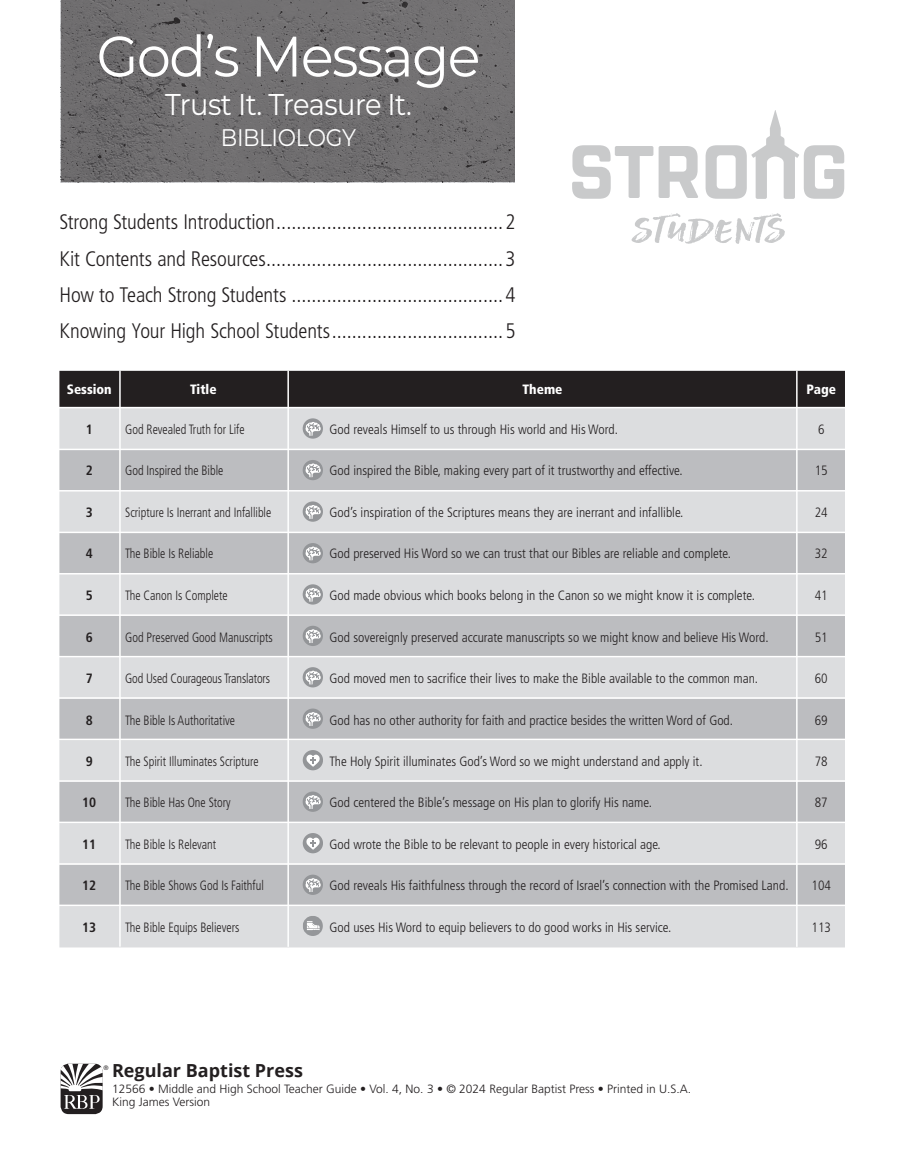
<style>
.page{position:relative;width:905px;height:1175px;background:#fff}
.page>*{position:absolute;margin:0;border:0;box-sizing:border-box;transform-origin:0 0}
.TOC-ThemeTitle{font:57px "Montserrat";letter-spacing:-.03em;color:#fff;scale:.95 1}
.TOC-Theme_Sub_Title{font:30px "Montserrat";letter-spacing:-.02em;color:#fff;scale:.91 1}
.TOC-Theme_Sub_Title-2{font:24px "Montserrat";letter-spacing:-.02em;color:#fff;scale:.91 1}
._31_1_TOC_1_tab{font:300 condensed 21px "Frutiger LT Std";letter-spacing:-.005em;color:#231f20}
.t1{font:700 18px "Open Sans";color:#231f20}
.Table_Body{font:300 condensed 13.5px "Frutiger LT Std";color:#231f20}
.TOC_Matt{font:300 condensed 13.5px "Frutiger LT Std";color:#231f20;scale:.9 1}
.Table_Head{font:900 condensed 13.5px "Frutiger LT Std";color:#fff}
.Table_Numbers{font:700 condensed 13.5px "Frutiger LT Std";color:#231f20}
.t2{font:300 12px/13.5px "Frutiger LT Std";color:#231f20}
._13_2_Body_Black__Italic{font:300 6.45px "Frutiger LT Std";color:#231f20}
</style>
<div class="page">
<svg style="left:631px;top:213px;width:153px;height:31px"></svg>
<svg style="left:572px;top:145px;width:126px;height:54px"></svg>
<svg style="left:705px;top:110px;width:139px;height:89px"></svg>
<svg style="left:61px;top:0;width:453px;height:182px;fill:#716f71"></svg>
<div style="left:61px;top:1063px;width:42px;height:51px;background:#231f20;border-radius:8px"></div>
<svg style="left:60px;top:1063px;width:43px;height:45px"></svg>
<div style="left:59px;top:371px;width:786px;height:36px;background:#231f20"></div>
<div style="left:59px;top:408px;width:786px;height:539px;background:#dcdddf"></div>
<svg style="left:59px;top:450px;width:786px;height:454px;fill:#bcbdc0"></svg>
<hr style="left:119px;top:370px;width:2px;height:576px;background:#fff">
<hr style="left:287px;top:370px;width:2px;height:576px;background:#fff">
<hr style="left:796px;top:370px;width:1px;height:576px;background:#fff">
<hr style="left:52px;top:448px;width:793px;height:2px;background:#fff">
<hr style="left:52px;top:490px;width:793px;height:1px;background:#fff">
<hr style="left:52px;top:531px;width:793px;height:2px;background:#fff">
<hr style="left:54px;top:573px;width:793px;height:1px;background:#fff">
<hr style="left:52px;top:614px;width:793px;height:2px;background:#fff">
<hr style="left:52px;top:656px;width:793px;height:1px;background:#fff">
<hr style="left:52px;top:697px;width:793px;height:1px;background:#fff">
<hr style="left:52px;top:738px;width:793px;height:2px;background:#fff">
<hr style="left:52px;top:780px;width:793px;height:1px;background:#fff">
<hr style="left:52px;top:821px;width:793px;height:2px;background:#fff">
<hr style="left:52px;top:863px;width:793px;height:1px;background:#fff">
<hr style="left:52px;top:904px;width:793px;height:2px;background:#fff">
<div style="left:303px;top:418px;width:20px;height:20px;background:#939598;border-radius:50%"></div>
<svg style="left:304px;top:422px;width:17px;height:14px"></svg>
<div style="left:303px;top:460px;width:20px;height:20px;background:#939598;border-radius:50%"></div>
<svg style="left:304px;top:463px;width:17px;height:14px"></svg>
<div style="left:303px;top:501px;width:20px;height:21px;background:#939598;border-radius:50%"></div>
<svg style="left:304px;top:505px;width:17px;height:14px"></svg>
<div style="left:303px;top:543px;width:20px;height:20px;background:#939598;border-radius:50%"></div>
<svg style="left:304px;top:546px;width:17px;height:14px"></svg>
<div style="left:303px;top:584px;width:20px;height:20px;background:#939598;border-radius:50%"></div>
<svg style="left:304px;top:587px;width:17px;height:15px"></svg>
<div style="left:303px;top:625px;width:20px;height:21px;background:#939598;border-radius:50%"></div>
<svg style="left:304px;top:629px;width:17px;height:14px"></svg>
<div style="left:303px;top:667px;width:20px;height:20px;background:#939598;border-radius:50%"></div>
<svg style="left:304px;top:670px;width:17px;height:14px"></svg>
<div style="left:303px;top:708px;width:20px;height:21px;background:#939598;border-radius:50%"></div>
<svg style="left:304px;top:712px;width:17px;height:14px"></svg>
<div style="left:303px;top:750px;width:20px;height:20px;background:#939598;border-radius:50%"></div>
<svg style="left:306px;top:754px;width:14px;height:12px"></svg>
<div style="left:303px;top:791px;width:20px;height:20px;background:#939598;border-radius:50%"></div>
<svg style="left:304px;top:795px;width:17px;height:14px"></svg>
<div style="left:303px;top:833px;width:20px;height:20px;background:#939598;border-radius:50%"></div>
<svg style="left:306px;top:837px;width:14px;height:12px"></svg>
<div style="left:303px;top:874px;width:20px;height:21px;background:#939598;border-radius:50%"></div>
<svg style="left:304px;top:878px;width:17px;height:14px"></svg>
<div style="left:303px;top:915px;width:20px;height:21px;background:#95979a;border-radius:50%"></div>
<svg style="left:307px;top:921px;width:12px;height:9px"></svg>
<p class="TOC-ThemeTitle" style="left:97px;top:17px;width:405px">God’s Message</p>
<p class="TOC-Theme_Sub_Title" style="left:165px;top:84px;width:273px">Trust It. Treasure It.</p>
<p class="TOC-Theme_Sub_Title-2" style="left:221px;top:121px;width:150px">BIBLIOLOGY</p>
<p class="_31_1_TOC_1_tab" style="left:59px;top:210px;width:458px">Strong Students Introduction.............................................2</p>
<p class="_31_1_TOC_1_tab" style="left:59px;top:246px;width:458px">Kit Contents and Resources...............................................3</p>
<p class="_31_1_TOC_1_tab" style="left:59px;top:282px;width:458px">How to Teach Strong Students ..........................................4</p>
<p class="_31_1_TOC_1_tab" style="left:59px;top:319px;width:458px">Knowing Your High School Students..................................5</p>
<p class="Table_Head" style="left:67px;top:381px;width:47px">Session</p>
<p class="Table_Head" style="left:190px;top:381px;width:28px">Title</p>
<p class="Table_Head" style="left:522px;top:381px;width:42px">Theme</p>
<p class="Table_Head" style="left:806px;top:381px;width:31px">Page</p>
<p class="Table_Numbers" style="left:86px;top:421px;width:9px">1</p>
<p class="TOC_Matt" style="left:125px;top:421px;width:134px">God Revealed Truth for Life</p>
<p class="Table_Body" style="left:329px;top:421px;width:290px">God reveals Himself to us through His world and His Word.</p>
<p class="Table_Body" style="left:818px;top:421px;width:8px">6</p>
<p class="Table_Numbers" style="left:86px;top:462px;width:9px">2</p>
<p class="TOC_Matt" style="left:125px;top:463px;width:111px">God Inspired the Bible</p>
<p class="Table_Body" style="left:329px;top:463px;width:354px">God inspired the Bible, making every part of it trustworthy and effective.</p>
<p class="Table_Body" style="left:814px;top:463px;width:14px">15</p>
<p class="Table_Numbers" style="left:86px;top:504px;width:9px">3</p>
<p class="TOC_Matt" style="left:125px;top:504px;width:164px">Scripture Is Inerrant and Infallible</p>
<p class="Table_Body" style="left:329px;top:504px;width:355px">God’s inspiration of the Scriptures means they are inerrant and infallible.</p>
<p class="Table_Body" style="left:814px;top:504px;width:14px">24</p>
<p class="Table_Numbers" style="left:86px;top:545px;width:9px">4</p>
<p class="TOC_Matt" style="left:125px;top:546px;width:99px">The Bible Is Reliable</p>
<p class="Table_Body" style="left:329px;top:546px;width:403px">God preserved His Word so we can trust that our Bibles are reliable and complete.</p>
<p class="Table_Body" style="left:814px;top:546px;width:14px">32</p>
<p class="Table_Numbers" style="left:86px;top:587px;width:9px">5</p>
<p class="TOC_Matt" style="left:125px;top:587px;width:115px">The Canon Is Complete</p>
<p class="Table_Body" style="left:329px;top:587px;width:427px">God made obvious which books belong in the Canon so we might know it is complete.</p>
<p class="Table_Body" style="left:814px;top:587px;width:14px">41</p>
<p class="Table_Numbers" style="left:86px;top:629px;width:9px">6</p>
<p class="TOC_Matt" style="left:125px;top:629px;width:165px">God Preserved Good Manuscripts</p>
<p class="Table_Body" style="left:329px;top:629px;width:440px">God sovereignly preserved accurate manuscripts so we might know and believe His Word.</p>
<p class="Table_Body" style="left:814px;top:629px;width:14px">51</p>
<p class="Table_Numbers" style="left:86px;top:670px;width:9px">7</p>
<p class="TOC_Matt" style="left:125px;top:671px;width:163px">God Used Courageous Translators</p>
<p class="Table_Body" style="left:329px;top:671px;width:430px">God moved men to sacrifice their lives to make the Bible available to the common man.</p>
<p class="Table_Body" style="left:814px;top:671px;width:14px">60</p>
<p class="Table_Numbers" style="left:86px;top:712px;width:9px">8</p>
<p class="TOC_Matt" style="left:125px;top:712px;width:124px">The Bible Is Authoritative</p>
<p class="Table_Body" style="left:329px;top:712px;width:405px">God has no other authority for faith and practice besides the written Word of God.</p>
<p class="Table_Body" style="left:814px;top:712px;width:14px">69</p>
<p class="Table_Numbers" style="left:86px;top:753px;width:9px">9</p>
<p class="TOC_Matt" style="left:125px;top:753px;width:150px">The Spirit Illuminates Scripture</p>
<p class="Table_Body" style="left:329px;top:753px;width:374px">The Holy Spirit illuminates God’s Word so we might understand and apply it.</p>
<p class="Table_Body" style="left:814px;top:753px;width:14px">78</p>
<p class="Table_Numbers" style="left:82px;top:794px;width:16px">10</p>
<p class="TOC_Matt" style="left:125px;top:795px;width:119px">The Bible Has One Story</p>
<p class="Table_Body" style="left:329px;top:795px;width:324px">God centered the Bible’s message on His plan to glorify His name.</p>
<p class="Table_Body" style="left:814px;top:795px;width:14px">87</p>
<p class="Table_Numbers" style="left:82px;top:836px;width:16px">11</p>
<p class="TOC_Matt" style="left:125px;top:836px;width:103px">The Bible Is Relevant</p>
<p class="Table_Body" style="left:329px;top:836px;width:333px">God wrote the Bible to be relevant to people in every historical age.</p>
<p class="Table_Body" style="left:814px;top:836px;width:14px">96</p>
<p class="Table_Numbers" style="left:82px;top:877px;width:16px">12</p>
<p class="TOC_Matt" style="left:125px;top:878px;width:155px">The Bible Shows God Is Faithful</p>
<p class="Table_Body" style="left:329px;top:878px;width:460px">God reveals His faithfulness through the record of Israel’s connection with the Promised Land.</p>
<p class="Table_Body" style="left:811px;top:878px;width:21px">104</p>
<p class="Table_Numbers" style="left:82px;top:919px;width:16px">13</p>
<p class="TOC_Matt" style="left:125px;top:919px;width:128px">The Bible Equips Believers</p>
<p class="Table_Body" style="left:329px;top:919px;width:343px">God uses His Word to equip believers to do good works in His service.</p>
<p class="Table_Body" style="left:811px;top:919px;width:21px">113</p>
<p class="t1" style="left:112px;top:1058px;width:192px">Regular Baptist Press</p>
<p class="t2" style="left:112px;top:1081px;width:580px">12566 • Middle and High School Teacher Guide • Vol. 4, No. 3 • © 2024 Regular Baptist Press • Printed in U.S.A.<br>King James Version</p>
<p class="_13_2_Body_Black__Italic" style="left:104px;top:1063px;width:7px">®</p>
</div>
